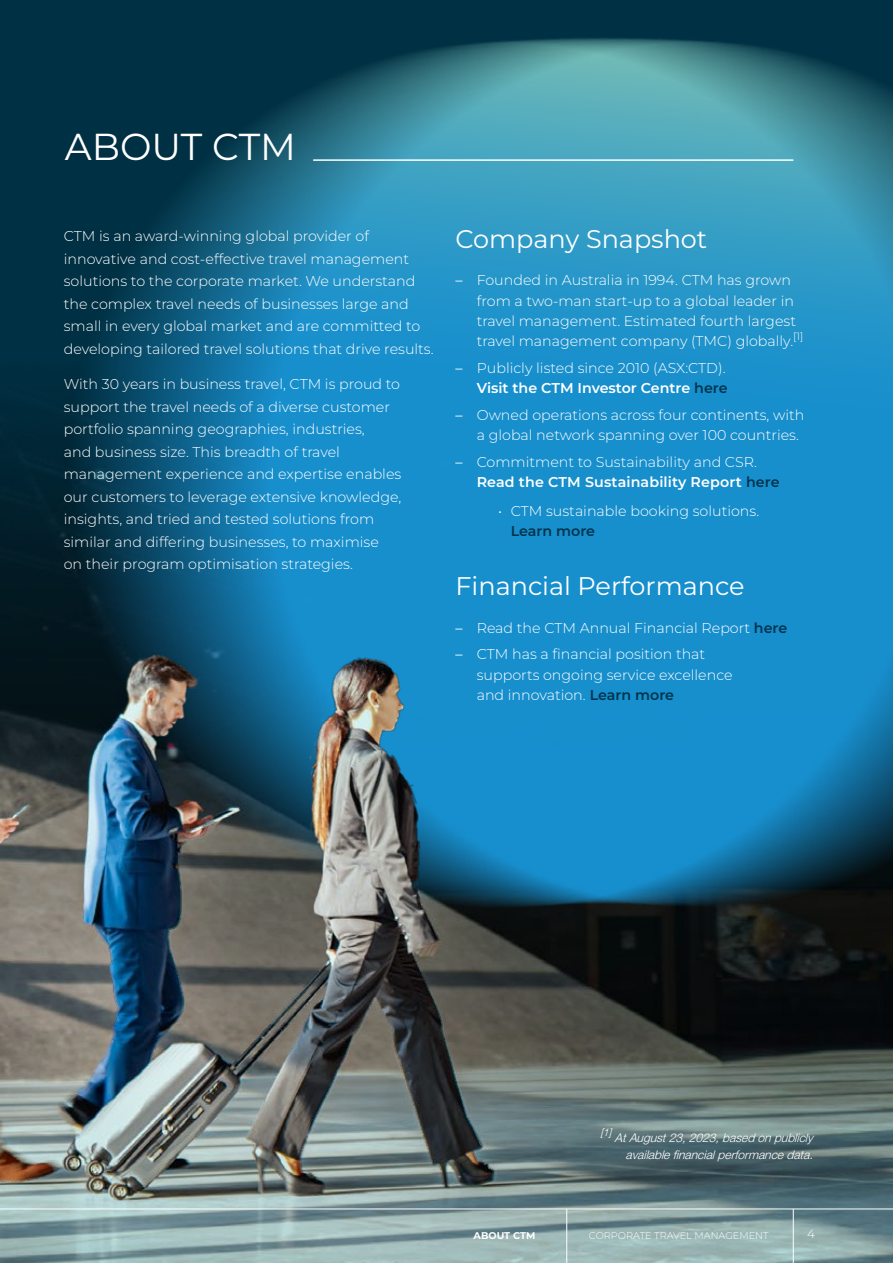
<style>
.page{position:relative;width:893px;height:1263px;background:#fff}
.page>*{position:absolute;margin:0;border:0;box-sizing:border-box;transform-origin:0 0}
.t1{font:37.5px "Montserrat";color:#fff}
.t2{font:25.5px "Montserrat";color:#fff}
.t3{font:300 14.25px/22.5px "Montserrat";color:#fff}
.t4{font:600 14.25px "Montserrat";letter-spacing:-.005em;color:#00344d}
.t5{font:italic 300 12px/16.5px "Helvetica Neue LT Std";color:#fff}
.t6{font:300 12px "Montserrat";color:#fff}
.t7{font:italic 300 10.5px "Helvetica Neue LT Std";color:#fff}
.t8{font:300 9.75px "Montserrat";color:#fff}
.t9{font:700 9.75px "Montserrat";color:#fff}
.s1{font-family:"Helvetica Neue LT Std"}
.s2{font-weight:600}
.s3{font-weight:600;color:#00344d}
</style>
<div class="page">
<img style="left:0;top:0;width:893px;height:88px">
<img style="left:0;top:88px;width:893px;height:1175px">
<hr style="left:314px;top:159px;width:479px;height:2px;background:#fff">
<hr style="left:0;top:1208px;width:893px;height:1px;background:#fff">
<hr style="left:793px;top:1209px;width:1px;height:54px;background:#fff">
<hr style="left:566px;top:1209px;width:1px;height:54px;background:#fff">
<h1 class="t1" style="left:65px;top:121px;width:233px">ABOUT CTM</h1>
<p class="t3" style="left:64px;top:225px;width:371px">CTM is an award-winning global provider of innovative and cost-effective travel management solutions to the corporate market. We understand the complex travel needs of businesses large and small in every global market and are committed to developing tailored travel solutions that drive results.</p>
<p class="t3" style="left:64px;top:372px;width:339px">With 30 years in business travel, CTM is proud to support the travel needs of a diverse customer portfolio spanning geographies, industries,<br>and business size. This breadth of travel management experience and expertise enables our customers to leverage extensive knowledge, insights, and tried and tested solutions from similar and differing businesses, to maximise<br>on their program optimisation strategies.</p>
<h2 class="t2" style="left:455px;top:221px;width:253px">Company Snapshot</h2>
<p class="t3" style="left:477px;top:270px;width:328px;line-height:20.2px;text-indent:-21px"><span class="s1">–</span> Founded in Australia in 1994. CTM has grown from a two-man start-up to a global leader in travel management. Estimated fourth largest travel management company (TMC) globally.<sup>[1]</sup></p>
<p class="t3" style="left:455px;top:357px;width:274px;line-height:20.2px;text-align:right"><span class="s1">–</span> Publicly listed since 2010 (ASX:CTD).<br><span class="s2">Visit the CTM Investor Centre</span> <span class="s3">here</span></p>
<p class="t3" style="left:477px;top:404px;width:329px;line-height:20.2px;text-indent:-21px"><span class="s1">–</span> Owned operations across four continents, with a global network spanning over 100 countries.</p>
<p class="t3" style="left:477px;top:451px;width:305px;line-height:20.2px;text-indent:-21px"><span class="s1">–</span> Commitment to Sustainability and CSR.<br><span class="s2">Read the CTM Sustainability Report</span> <span class="s3">here</span></p>
<p class="t3" style="left:498px;top:499px;width:263px">• CTM sustainable booking solutions.</p>
<p class="t4" style="left:511px;top:521px;width:86px">Learn more</p>
<h2 class="t2" style="left:455px;top:569px;width:291px">Financial Performance</h2>
<p class="t3" style="left:455px;top:616px;width:333px"><span class="s1">–</span> Read the CTM Annual Financial Report <span class="s3">here</span></p>
<p class="t3" style="left:477px;top:644px;width:257px;line-height:20.2px;text-indent:-21px"><span class="s1">–</span> CTM has a financial position that supports ongoing service excellence and innovation. <span class="s3">Learn more</span></p>
<p class="t7" style="left:600px;top:1126px;width:16px">[1]</p>
<p class="t5" style="left:625px;top:1129px;width:192px;text-indent:-11px">AtAugust23,2023,basedonpublicly availablefinancialperformancedata.</p>
<p class="t9" style="left:473px;top:1228px;width:63px">ABOUT CTM</p>
<p class="t8" style="left:589px;top:1229px;width:181px">CORPORATE TRAVEL MANAGEMENT</p>
<p class="t6" style="left:807px;top:1225px;width:9px">4</p>
</div>
